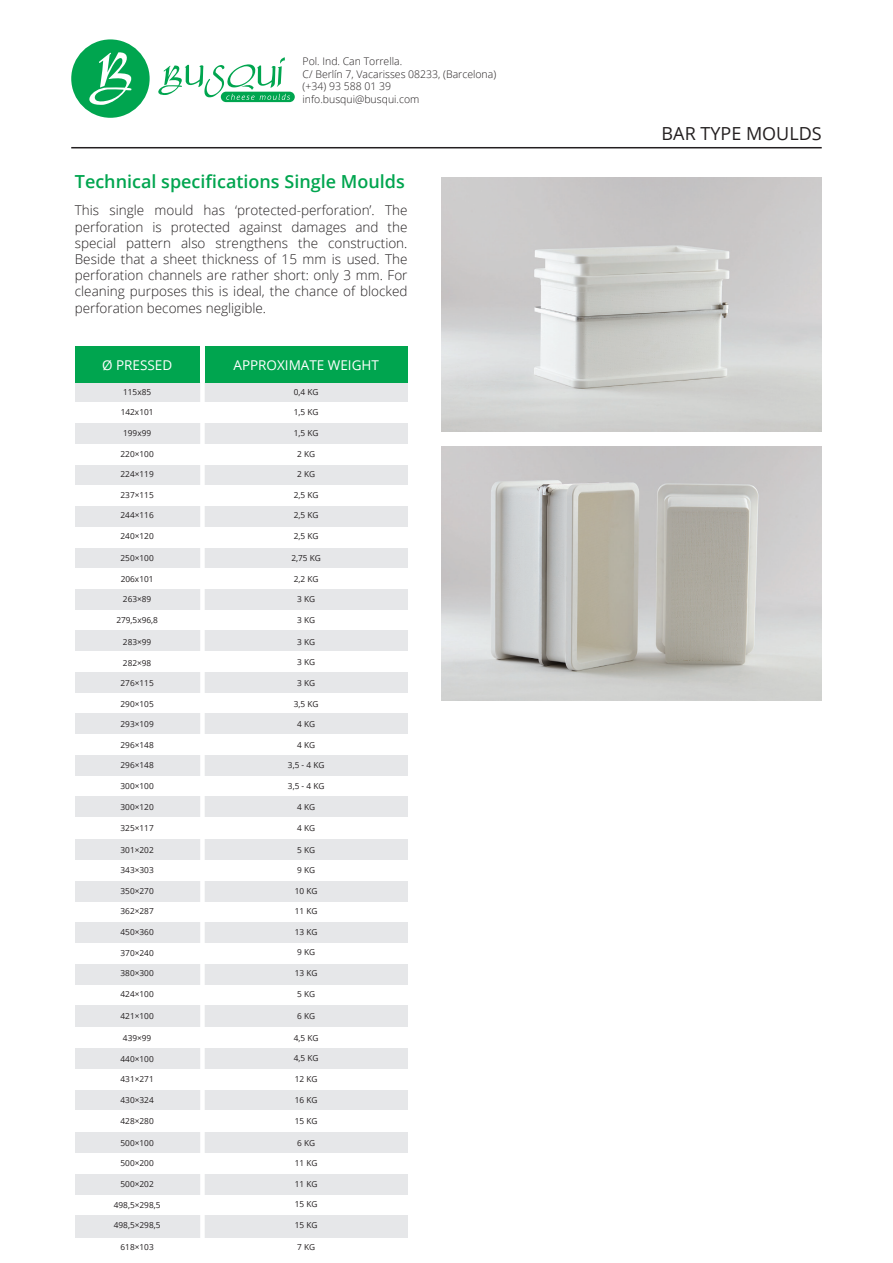
<style>
.page{position:relative;width:893px;height:1263px;background:#fff}
.page>*{position:absolute;margin:0;border:0;box-sizing:border-box;transform-origin:0 0}
.t1{font:600 18px "Open Sans";color:#00a54f}
.t2{font:18px "Open Sans";color:#231f20}
.t3{font:300 13.5px/16.2px "Open Sans";color:#231f20;text-align:justify}
.t4{font:13.5px "Open Sans";color:#fff}
.t5{font:300 10.5px/12.6px "Open Sans";color:#231f20}
.t6{font:8.25px "Open Sans";color:#231f20}
</style>
<div class="page">
<div style="left:75px;top:382px;width:332px;height:22px;background:#e6e7e9"></div>
<div style="left:75px;top:403px;width:332px;height:22px;background:#fff"></div>
<div style="left:75px;top:423px;width:332px;height:23px;background:#e6e7e9"></div>
<div style="left:75px;top:444px;width:332px;height:22px;background:#fff"></div>
<div style="left:75px;top:465px;width:332px;height:22px;background:#e6e7e9"></div>
<div style="left:75px;top:486px;width:332px;height:22px;background:#fff"></div>
<div style="left:75px;top:506px;width:332px;height:22px;background:#e6e7e9"></div>
<div style="left:75px;top:527px;width:332px;height:22px;background:#fff"></div>
<div style="left:75px;top:548px;width:332px;height:22px;background:#e6e7e9"></div>
<div style="left:75px;top:569px;width:332px;height:22px;background:#fff"></div>
<div style="left:75px;top:589px;width:332px;height:22px;background:#e6e7e9"></div>
<div style="left:75px;top:610px;width:332px;height:22px;background:#fff"></div>
<div style="left:75px;top:631px;width:332px;height:22px;background:#e6e7e9"></div>
<div style="left:75px;top:652px;width:332px;height:22px;background:#fff"></div>
<div style="left:75px;top:672px;width:332px;height:22px;background:#e6e7e9"></div>
<div style="left:75px;top:693px;width:332px;height:22px;background:#fff"></div>
<div style="left:75px;top:714px;width:332px;height:22px;background:#e6e7e9"></div>
<div style="left:75px;top:735px;width:332px;height:22px;background:#fff"></div>
<div style="left:75px;top:755px;width:332px;height:22px;background:#e6e7e9"></div>
<div style="left:75px;top:776px;width:332px;height:22px;background:#fff"></div>
<div style="left:75px;top:797px;width:332px;height:22px;background:#e6e7e9"></div>
<div style="left:75px;top:818px;width:332px;height:22px;background:#fff"></div>
<div style="left:221px;top:92px;width:74px;height:10px;background:#00a54f;border-radius:5px"></div>
<svg style="left:158px;top:57px;width:132px;height:43px"></svg>
<div style="left:71px;top:39px;width:79px;height:79px;background:#00a54f;border-radius:50%"></div>
<svg style="left:79px;top:52px;width:53px;height:54px"></svg>
<hr style="left:71px;top:147px;width:751px;height:1px;background:#231f20">
<div style="left:75px;top:347px;width:124px;height:36px;background:#00a54f"></div>
<div style="left:205px;top:347px;width:202px;height:36px;background:#00a54f"></div>
<div style="left:75px;top:840px;width:332px;height:22px;background:#e6e7e9"></div>
<div style="left:75px;top:860px;width:332px;height:22px;background:#fff"></div>
<div style="left:75px;top:881px;width:332px;height:22px;background:#e6e7e9"></div>
<div style="left:75px;top:902px;width:332px;height:22px;background:#fff"></div>
<div style="left:75px;top:923px;width:332px;height:22px;background:#e6e7e9"></div>
<div style="left:75px;top:943px;width:332px;height:22px;background:#fff"></div>
<div style="left:75px;top:964px;width:332px;height:22px;background:#e6e7e9"></div>
<div style="left:75px;top:985px;width:332px;height:22px;background:#fff"></div>
<div style="left:75px;top:1006px;width:332px;height:22px;background:#e6e7e9"></div>
<div style="left:75px;top:1048px;width:332px;height:23px;background:#e6e7e9"></div>
<div style="left:75px;top:1069px;width:332px;height:22px;background:#fff"></div>
<div style="left:75px;top:1090px;width:332px;height:22px;background:#e6e7e9"></div>
<div style="left:75px;top:1111px;width:332px;height:22px;background:#fff"></div>
<div style="left:75px;top:1133px;width:332px;height:22px;background:#e6e7e9"></div>
<div style="left:75px;top:1154px;width:332px;height:22px;background:#fff"></div>
<div style="left:75px;top:1174px;width:332px;height:22px;background:#e6e7e9"></div>
<div style="left:75px;top:1195px;width:332px;height:22px;background:#fff"></div>
<div style="left:75px;top:1216px;width:332px;height:22px;background:#e6e7e9"></div>
<div style="left:200px;top:347px;width:5px;height:893px;background:#fff"></div>
<img style="left:441px;top:177px;width:381px;height:254px">
<img style="left:441px;top:447px;width:381px;height:253px">
<p class="t5" style="left:303px;top:55px;width:195px">Pol. Ind. Can Torrella.<br>C/ Berlín 7, Vacarisses 08233, (Barcelona) (+34) 93 588 01 39 info.busqui@busqui.com</p>
<h1 class="t1" style="left:75px;top:169px;width:331px">Technical specifications Single Moulds</h1>
<p class="t3" style="left:75px;top:202px;width:334px">This single mould has ‘protected-perforation’. The perforation is protected against damages and the special pattern also strengthens the construction.<br>Beside that a sheet thickness of 15 mm is used. The perforation channels are rather short: only 3 mm. For cleaning purposes this is ideal, the chance of blocked perforation becomes negligible.</p>
<h2 class="t4" style="left:102px;top:356px;width:72px">Ø PRESSED</h2>
<h2 class="t4" style="left:233px;top:356px;width:147px">APPROXIMATE WEIGHT</h2>
<p class="t6" style="left:123px;top:386px;width:30px">115x85</p>
<p class="t6" style="left:121px;top:407px;width:34px">142x101</p>
<p class="t6" style="left:123px;top:427px;width:30px">199x99</p>
<p class="t6" style="left:121px;top:448px;width:35px">220×100</p>
<p class="t6" style="left:121px;top:469px;width:35px">224×119</p>
<p class="t6" style="left:121px;top:489px;width:35px">237×115</p>
<p class="t6" style="left:121px;top:510px;width:35px">244×116</p>
<p class="t6" style="left:121px;top:530px;width:35px">240×120</p>
<p class="t6" style="left:121px;top:552px;width:35px">250×100</p>
<p class="t6" style="left:121px;top:573px;width:34px">206x101</p>
<p class="t6" style="left:123px;top:594px;width:30px">263×89</p>
<p class="t6" style="left:116px;top:614px;width:43px">279,5x96,8</p>
<p class="t6" style="left:123px;top:636px;width:30px">283×99</p>
<p class="t6" style="left:123px;top:657px;width:30px">282×98</p>
<p class="t6" style="left:121px;top:677px;width:35px">276×115</p>
<p class="t6" style="left:121px;top:698px;width:35px">290×105</p>
<p class="t6" style="left:121px;top:719px;width:35px">293×109</p>
<p class="t6" style="left:121px;top:739px;width:35px">296×148</p>
<p class="t6" style="left:121px;top:760px;width:35px">296×148</p>
<p class="t6" style="left:121px;top:780px;width:35px">300×100</p>
<p class="t6" style="left:121px;top:801px;width:35px">300×120</p>
<p class="t6" style="left:121px;top:822px;width:35px">325×117</p>
<p class="t6" style="left:294px;top:386px;width:26px">0,4 KG</p>
<p class="t6" style="left:294px;top:407px;width:26px">1,5 KG</p>
<p class="t6" style="left:294px;top:427px;width:26px">1,5 KG</p>
<p class="t6" style="left:297px;top:448px;width:20px">2 KG</p>
<p class="t6" style="left:297px;top:468px;width:20px">2 KG</p>
<p class="t6" style="left:294px;top:489px;width:26px">2,5 KG</p>
<p class="t6" style="left:294px;top:510px;width:26px">2,5 KG</p>
<p class="t6" style="left:294px;top:530px;width:26px">2,5 KG</p>
<p class="t6" style="left:291px;top:552px;width:31px">2,75 KG</p>
<p class="t6" style="left:294px;top:573px;width:26px">2,2 KG</p>
<p class="t6" style="left:297px;top:593px;width:20px">3 KG</p>
<p class="t6" style="left:297px;top:614px;width:20px">3 KG</p>
<p class="t6" style="left:297px;top:636px;width:20px">3 KG</p>
<p class="t6" style="left:297px;top:657px;width:20px">3 KG</p>
<p class="t6" style="left:297px;top:677px;width:20px">3 KG</p>
<p class="t6" style="left:294px;top:698px;width:26px">3,5 KG</p>
<p class="t6" style="left:297px;top:718px;width:20px">4 KG</p>
<p class="t6" style="left:297px;top:739px;width:20px">4 KG</p>
<p class="t6" style="left:288px;top:760px;width:38px">3,5 - 4 KG</p>
<p class="t6" style="left:288px;top:780px;width:38px">3,5 - 4 KG</p>
<p class="t6" style="left:297px;top:801px;width:20px">4 KG</p>
<p class="t6" style="left:297px;top:822px;width:20px">4 KG</p>
<p class="t6" style="left:121px;top:844px;width:35px">301×202</p>
<p class="t6" style="left:121px;top:864px;width:35px">343×303</p>
<p class="t6" style="left:121px;top:885px;width:35px">350×270</p>
<p class="t6" style="left:121px;top:906px;width:35px">362×287</p>
<p class="t6" style="left:121px;top:926px;width:35px">450×360</p>
<p class="t6" style="left:121px;top:947px;width:35px">370×240</p>
<p class="t6" style="left:121px;top:967px;width:35px">380×300</p>
<p class="t6" style="left:121px;top:988px;width:35px">424×100</p>
<p class="t6" style="left:121px;top:1010px;width:35px">421×100</p>
<p class="t6" style="left:123px;top:1032px;width:30px">439×99</p>
<p class="t6" style="left:121px;top:1053px;width:35px">440×100</p>
<p class="t6" style="left:121px;top:1073px;width:35px">431×271</p>
<p class="t6" style="left:121px;top:1094px;width:35px">430×324</p>
<p class="t6" style="left:121px;top:1115px;width:35px">428×280</p>
<p class="t6" style="left:121px;top:1137px;width:35px">500×100</p>
<p class="t6" style="left:121px;top:1158px;width:35px">500×200</p>
<p class="t6" style="left:121px;top:1178px;width:35px">500×202</p>
<p class="t6" style="left:114px;top:1199px;width:48px">498,5×298,5</p>
<p class="t6" style="left:114px;top:1219px;width:48px">498,5×298,5</p>
<p class="t6" style="left:297px;top:844px;width:20px">5 KG</p>
<p class="t6" style="left:297px;top:864px;width:20px">9 KG</p>
<p class="t6" style="left:295px;top:885px;width:24px">10 KG</p>
<p class="t6" style="left:295px;top:906px;width:24px">11 KG</p>
<p class="t6" style="left:295px;top:926px;width:24px">13 KG</p>
<p class="t6" style="left:297px;top:947px;width:20px">9 KG</p>
<p class="t6" style="left:295px;top:967px;width:24px">13 KG</p>
<p class="t6" style="left:297px;top:988px;width:20px">5 KG</p>
<p class="t6" style="left:297px;top:1010px;width:20px">6 KG</p>
<p class="t6" style="left:294px;top:1032px;width:26px">4,5 KG</p>
<p class="t6" style="left:294px;top:1053px;width:26px">4,5 KG</p>
<p class="t6" style="left:295px;top:1073px;width:24px">12 KG</p>
<p class="t6" style="left:295px;top:1094px;width:24px">16 KG</p>
<p class="t6" style="left:295px;top:1115px;width:24px">15 KG</p>
<p class="t6" style="left:297px;top:1137px;width:20px">6 KG</p>
<p class="t6" style="left:295px;top:1157px;width:24px">11 KG</p>
<p class="t6" style="left:295px;top:1178px;width:24px">11 KG</p>
<p class="t6" style="left:295px;top:1199px;width:24px">15 KG</p>
<p class="t6" style="left:295px;top:1219px;width:24px">15 KG</p>
<p class="t6" style="left:121px;top:1242px;width:35px">618×103</p>
<p class="t6" style="left:297px;top:1241px;width:20px">7 KG</p>
<h1 class="t2" style="left:662px;top:121px;width:162px">BAR TYPE MOULDS</h1>
</div>
